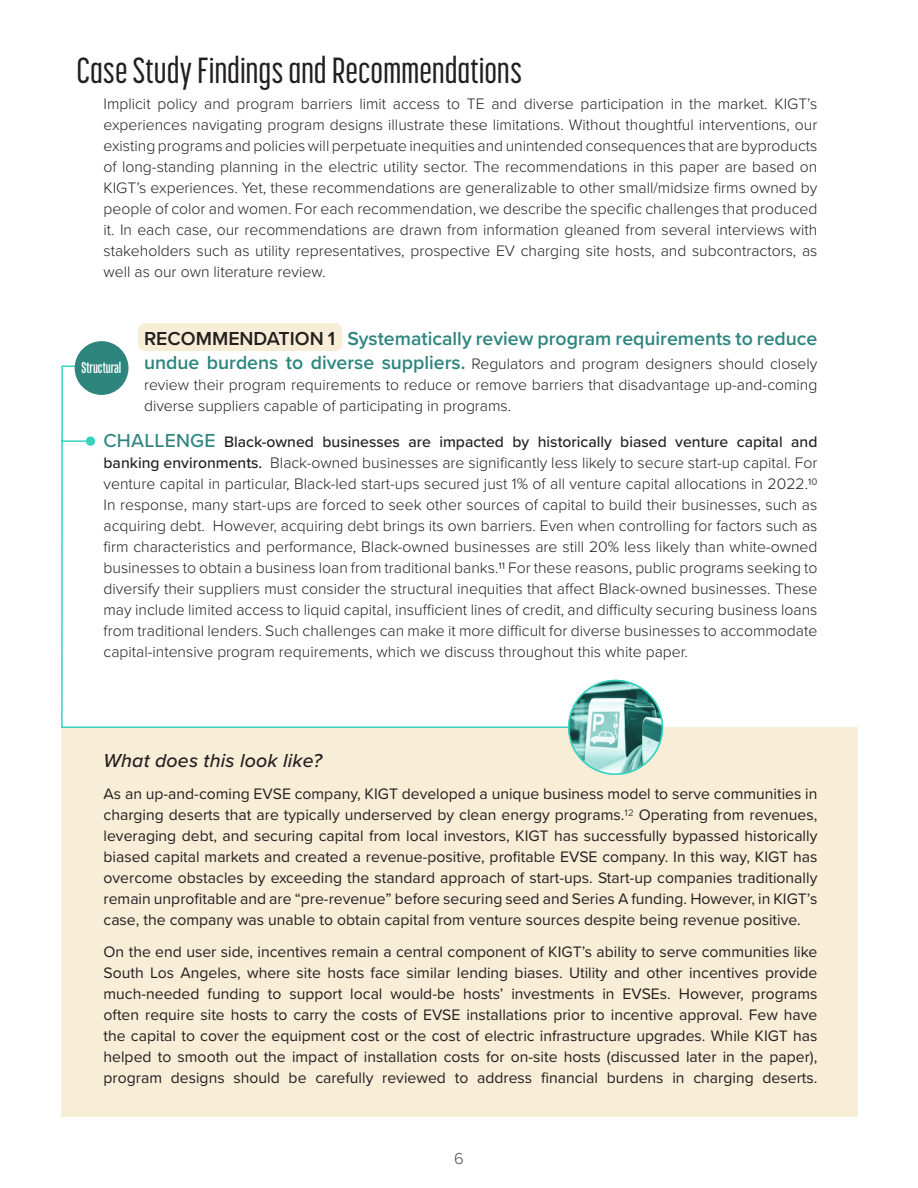
<style>
.page{position:relative;width:918px;height:1188px;background:#fff}
.page>*{position:absolute;margin:0;border:0;box-sizing:border-box;transform-origin:0 0}
.Subhead{font:500 36px "Korolev Compressed";letter-spacing:-.005em;color:#231f20}
.Body_copy{font:600 19.5px "Proxima Nova";color:#2e857e}
.Body_copy-2{font:italic 500 19.5px "Proxima Nova";letter-spacing:.01em;color:#231f20}
.Date{font:300 16.5px "Proxima Nova";color:#4d4d4d}
.Body_copy-3{font:300 15.75px/21px "Proxima Nova";color:#231f20;text-align:justify}
.Body_copy-4{font:15.75px/21px "Proxima Nova";color:#231f20;text-align:justify}
.t1{font:500 15.75px "Kaneda Gothic";letter-spacing:-.01em;color:#fff}
.s1{color:#231f20}
.s2{font-weight:600;font-size:19.5px;color:#2e857e}
.s3{font-weight:500;font-size:19.5px;color:#2e857e}
.s4{font-weight:500}
.s5{font-weight:300}
</style>
<div class="page">
<div style="left:138px;top:323px;width:204px;height:28px;background:#f8eed7;border-radius:7px"></div>
<hr style="left:0;top:440px;width:1px;height:748px;background:#a9e1dc">
<div style="left:61px;top:727px;width:797px;height:390px;background:#f8eed7"></div>
<div style="left:86px;top:437px;width:9px;height:9px;background:#42d3c2;border-radius:50%"></div>
<svg style="left:61px;top:365px;width:31px;height:73px"></svg>
<div style="left:75px;top:341px;width:53px;height:54px;background:#2e857e;border-radius:50%"></div>
<svg style="left:61px;top:438px;width:509px;height:290px"></svg>
<img style="left:569px;top:681px;width:93px;height:93px;border-radius:47px">
<div style="left:568px;top:680px;width:95px;height:95px;border:2px solid #38d1bf;border-radius:50%"></div>
<p class="Subhead" style="left:77px;top:51px;width:447px">Case Study Findings and Recommendations</p>
<p class="Body_copy-3" style="left:104px;top:93px;width:715px">Implicit policy and program barriers limit access to TE and diverse participation in the market. KIGT’s experiences navigating program designs illustrate these limitations. Without thoughtful interventions, our existing programs and policies will perpetuate inequities and unintended consequences that are byproducts of long-standing planning in the electric utility sector. The recommendations in this paper are based on KIGT’s experiences. Yet, these recommendations are generalizable to other small/midsize firms owned by people of color and women. For each recommendation, we describe the specific challenges that produced it. In each case, our recommendations are drawn from information gleaned from several interviews with stakeholders such as utility representatives, prospective EV charging site hosts, and subcontractors, as well as our own literature review.</p>
<p class="Body_copy" style="left:144px;top:324px;width:675px"><span class="s1">RECOMMENDATION 1</span> Systematically review program requirements to reduce</p>
<p class="Body_copy-3" style="left:144px;top:352px;width:675px"><span class="s2">undue burdens to diverse suppliers.</span> Regulators and program designers should closely review their program requirements to reduce or remove barriers that disadvantage up-and-coming diverse suppliers capable of participating in programs.</p>
<p class="Body_copy-3" style="left:104px;top:431px;width:715px"><span class="s3">CHALLENGE</span> <span class="s4">Black-owned businesses are impacted by historically biased venture capital and banking environments.</span> Black-owned businesses are significantly less likely to secure start-up capital. For venture capital in particular, Black-led start-ups secured just 1% of all venture capital allocations in 2022.10<br>In response, many start-ups are forced to seek other sources of capital to build their businesses, such as acquiring debt. However, acquiring debt brings its own barriers. Even when controlling for factors such as firm characteristics and performance, Black-owned businesses are still 20% less likely than white-owned businesses to obtain a business loan from traditional banks.11 For these reasons, public programs seeking to diversify their suppliers must consider the structural inequities that affect Black-owned businesses. These may include limited access to liquid capital, insufficient lines of credit, and difficulty securing business loans from traditional lenders. Such challenges can make it more difficult for diverse businesses to accommodate capital-intensive program requirements, which we discuss throughout this white paper.</p>
<p class="t1" style="left:81px;top:359px;width:41px">Structural</p>
<p class="Body_copy-2" style="left:104px;top:746px;width:220px">What does this look like?</p>
<p class="Body_copy-4" style="left:104px;top:783px;width:715px">As an up-and-coming EVSE company, KIGT developed a unique business model to serve communities in charging deserts that are typically underserved by clean energy programs.<span class="s5">12</span> Operating from revenues, leveraging debt, and securing capital from local investors, KIGT has successfully bypassed historically biased capital markets and created a revenue-positive, profitable EVSE company. In this way, KIGT has overcome obstacles by exceeding the standard approach of start-ups. Start-up companies traditionally remain unprofitable and are “pre-revenue” before securing seed and Series A funding. However, in KIGT’s case, the company was unable to obtain capital from venture sources despite being revenue positive.</p>
<p class="Body_copy-4" style="left:104px;top:941px;width:715px">On the end user side, incentives remain a central component of KIGT’s ability to serve communities like South Los Angeles, where site hosts face similar lending biases. Utility and other incentives provide much-needed funding to support local would-be hosts’ investments in EVSEs. However, programs often require site hosts to carry the costs of EVSE installations prior to incentive approval. Few have the capital to cover the equipment cost or the cost of electric infrastructure upgrades. While KIGT has helped to smooth out the impact of installation costs for on-site hosts (discussed later in the paper), program designs should be carefully reviewed to address financial burdens in charging deserts.</p>
<p class="Date" style="left:454px;top:1146px;width:11px">6</p>
</div>
